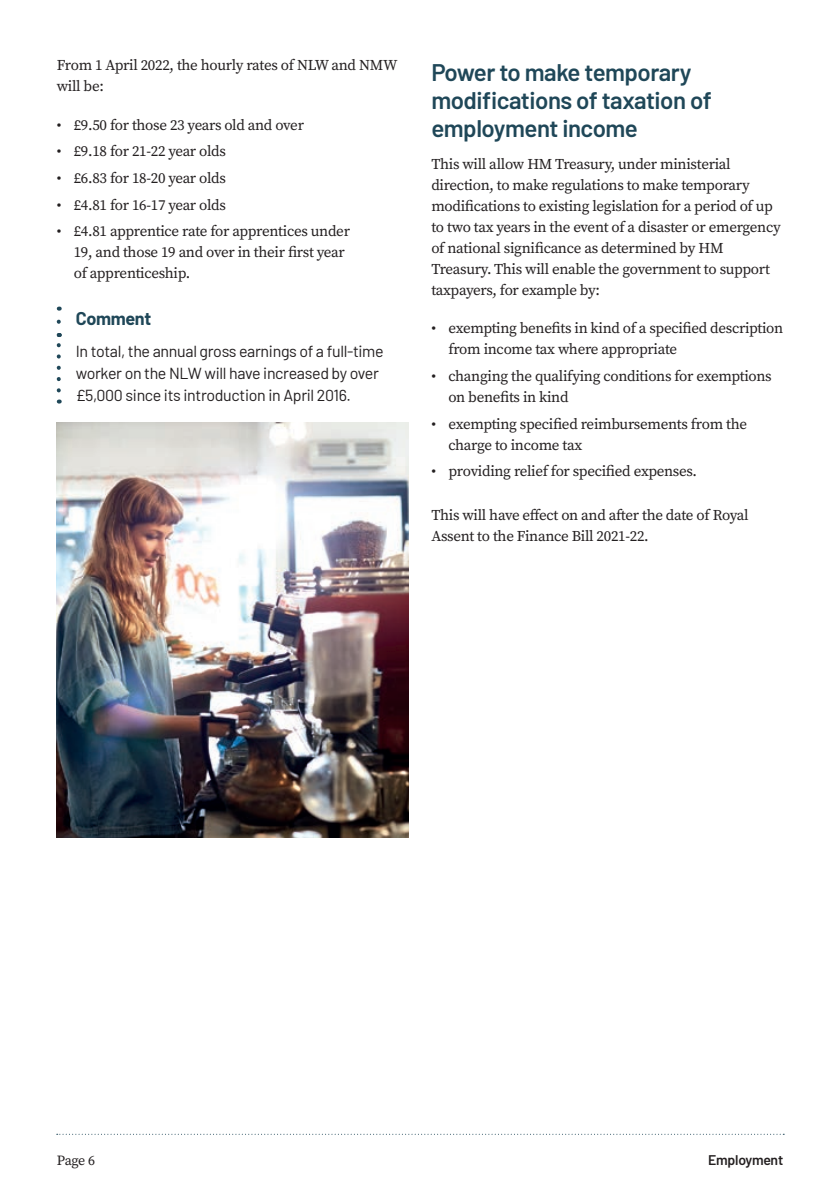
<style>
.page{position:relative;width:840px;height:1191px;background:#fff}
.page>*{position:absolute;margin:0;border:0;box-sizing:border-box;transform-origin:0 0}
.t1{font:600 24px/28px "Barlow";letter-spacing:-.02em;color:#1f4758}
.t2{font:700 18px "Barlow";letter-spacing:-.02em;color:#1f4758}
.t3{font:16px/22px "Barlow";letter-spacing:-.02em;color:#231f20}
.t4{font:15px/21px "Source Serif Pro";letter-spacing:-.02em;color:#231f20}
.t5{font:600 14px "Barlow";letter-spacing:-.02em;color:#231f20}
.t6{font:14px "Source Serif Pro";color:#231f20}
</style>
<div class="page">
<svg style="left:57px;top:1133px;width:724px;height:1px"></svg>
<svg style="left:57px;top:390px;width:4px;height:11px"></svg>
<svg style="left:57px;top:306px;width:4px;height:16px"></svg>
<svg style="left:57px;top:333px;width:4px;height:57px"></svg>
<img style="left:57px;top:422px;width:351px;height:415px">
<p class="t4" style="left:57px;top:55px;width:342px">From 1 April 2022, the hourly rates of NLW and NMW will be:</p>
<p class="t4" style="left:57px;top:114px;width:248px">• £9.50 for those 23 years old and over</p>
<p class="t4" style="left:57px;top:141px;width:170px">• £9.18 for 21-22 year olds</p>
<p class="t4" style="left:57px;top:167px;width:170px">• £6.83 for 18-20 year olds</p>
<p class="t4" style="left:57px;top:194px;width:170px">• £4.81 for 16-17 year olds</p>
<p class="t4" style="left:74px;top:221px;width:277px;text-indent:-17px">• £4.81 apprentice rate for apprentices under<br>19, and those 19 and over in their first year of apprenticeship.</p>
<p class="t2" style="left:76px;top:305px;width:77px">Comment</p>
<p class="t3" style="left:76px;top:339px;width:309px">In total, the annual gross earnings of a full-time worker on the NLW will have increased by over £5,000 since its introduction in April 2016.</p>
<h1 class="t1" style="left:431px;top:56px;width:282px">Power to make temporary modifications of taxation of employment income</h1>
<p class="t4" style="left:431px;top:154px;width:351px">This will allow HM Treasury, under ministerial direction, to make regulations to make temporary modifications to existing legislation for a period of up to two tax years in the event of a disaster or emergency of national significance as determined by HM Treasury. This will enable the government to support taxpayers, for example by:</p>
<p class="t4" style="left:448px;top:318px;width:336px;text-indent:-17px">• exempting benefits in kind of a specified description from income tax where appropriate</p>
<p class="t4" style="left:448px;top:365px;width:325px;text-indent:-17px">• changing the qualifying conditions for exemptions on benefits in kind</p>
<p class="t4" style="left:448px;top:413px;width:300px;text-indent:-17px">• exempting specified reimbursements from the charge to income tax</p>
<p class="t4" style="left:431px;top:461px;width:267px">• providing relief for specified expenses.</p>
<p class="t4" style="left:431px;top:504px;width:319px">This will have effect on and after the date of Royal<br>Assent to the Finance Bill 2021-22.</p>
<p class="t6" style="left:57px;top:1150px;width:40px">Page 6</p>
<p class="t5" style="left:708px;top:1149px;width:76px">Employment</p>
</div>
